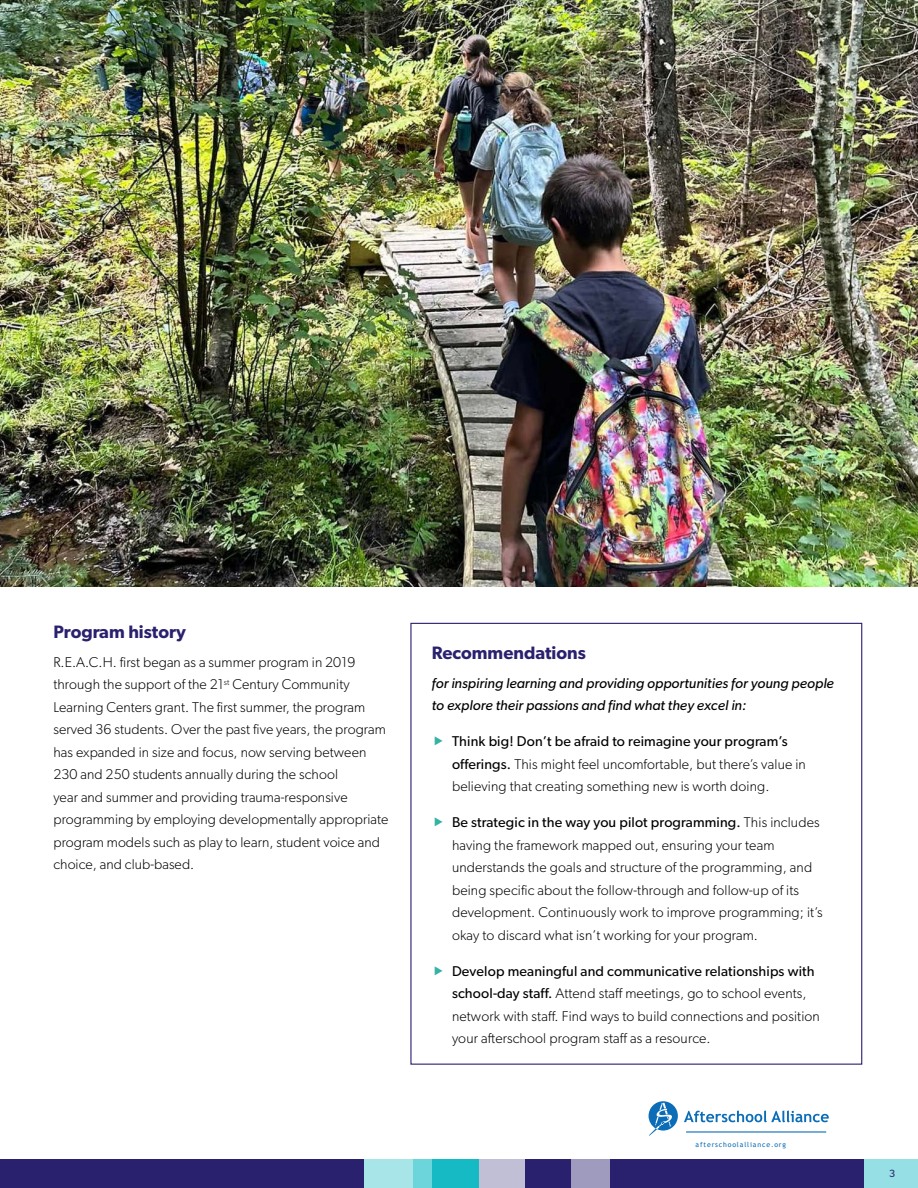
<style>
.page{position:relative;width:918px;height:1188px;background:#fff}
.page>*{position:absolute;margin:0;border:0;box-sizing:border-box;transform-origin:0 0}
.t1{font:600 18px "Gibson";color:#2a216e}
.t2{font:300 14.25px/22.5px "Gibson";letter-spacing:.005em;color:#000}
.t3{font:italic 14.25px/22.5px "Gibson";letter-spacing:.005em;color:#000}
.t4{font:10.5px "Gibson";color:#2a216e}
.t5{font:6.9px "Trebuchet MS";letter-spacing:.12em;color:#0b6db7}
.s1{font-weight:400}
</style>
<div class="page">
<div style="left:340px;top:1160px;width:94px;height:28px;background:#a7e5e9"></div>
<div style="left:0;top:1160px;width:364px;height:28px;background:#2a216e"></div>
<div style="left:413px;top:1160px;width:45px;height:28px;background:#6cd4db"></div>
<div style="left:433px;top:1160px;width:65px;height:28px;background:#16bac5"></div>
<div style="left:516px;top:1160px;width:61px;height:28px;background:#2a216e"></div>
<div style="left:479px;top:1160px;width:46px;height:28px;background:#c1bfd5"></div>
<div style="left:571px;top:1160px;width:43px;height:28px;background:#9f9bbe"></div>
<div style="left:610px;top:1160px;width:256px;height:28px;background:#2a216e"></div>
<div style="left:864px;top:1160px;width:54px;height:28px;background:#96e0e5"></div>
<img style="left:0;top:0;width:918px;height:587px">
<hr style="left:686px;top:1131px;width:140px;height:2px;background:#0b6db7">
<svg style="left:684px;top:1111px;width:145px;height:11px"></svg>
<svg style="left:649px;top:1101px;width:29px;height:35px"></svg>
<p class="t1" style="left:53px;top:621px;width:134px">Program history</p>
<p class="t2" style="left:53px;top:651px;width:337px">R.E.A.C.H. first began as a summer program in 2019 through the support of the 21<sup>st</sup> Century Community Learning Centers grant. The first summer, the program served 36 students. Over the past five years, the program has expanded in size and focus, now serving between 230 and 250 students annually during the school<br>year and summer and providing trauma-responsive programming by employing developmentally appropriate program models such as play to learn, student voice and choice, and club-based.</p>
<p class="t1" style="left:432px;top:642px;width:156px">Recommendations</p>
<p class="t3" style="left:432px;top:671px;width:404px">for inspiring learning and providing opportunities for young people to explore their passions and find what they excel in:</p>
<p class="t2" style="left:452px;top:730px;width:355px"><span class="s1">Think big! Don’t be afraid to reimagine your program’s offerings.</span> This might feel uncomfortable, but there’s value in believing that creating something new is worth doing.</p>
<p class="t2" style="left:452px;top:811px;width:372px"><span class="s1">Be strategic in the way you pilot programming.</span> This includes having the framework mapped out, ensuring your team understands the goals and structure of the programming, and being specific about the follow-through and follow-up of its development. Continuously work to improve programming; it’s okay to discard what isn’t working for your program.</p>
<p class="t2" style="left:452px;top:959px;width:369px"><span class="s1">Develop meaningful and communicative relationships with school-day staff.</span> Attend staff meetings, go to school events, network with staff. Find ways to build connections and position your afterschool program staff as a resource.</p>
<p class="t5" style="left:696px;top:1140px;width:92px">afterschoolalliance.org</p>
<p class="t4" style="left:889px;top:1167px;width:8px">3</p>
</div>
